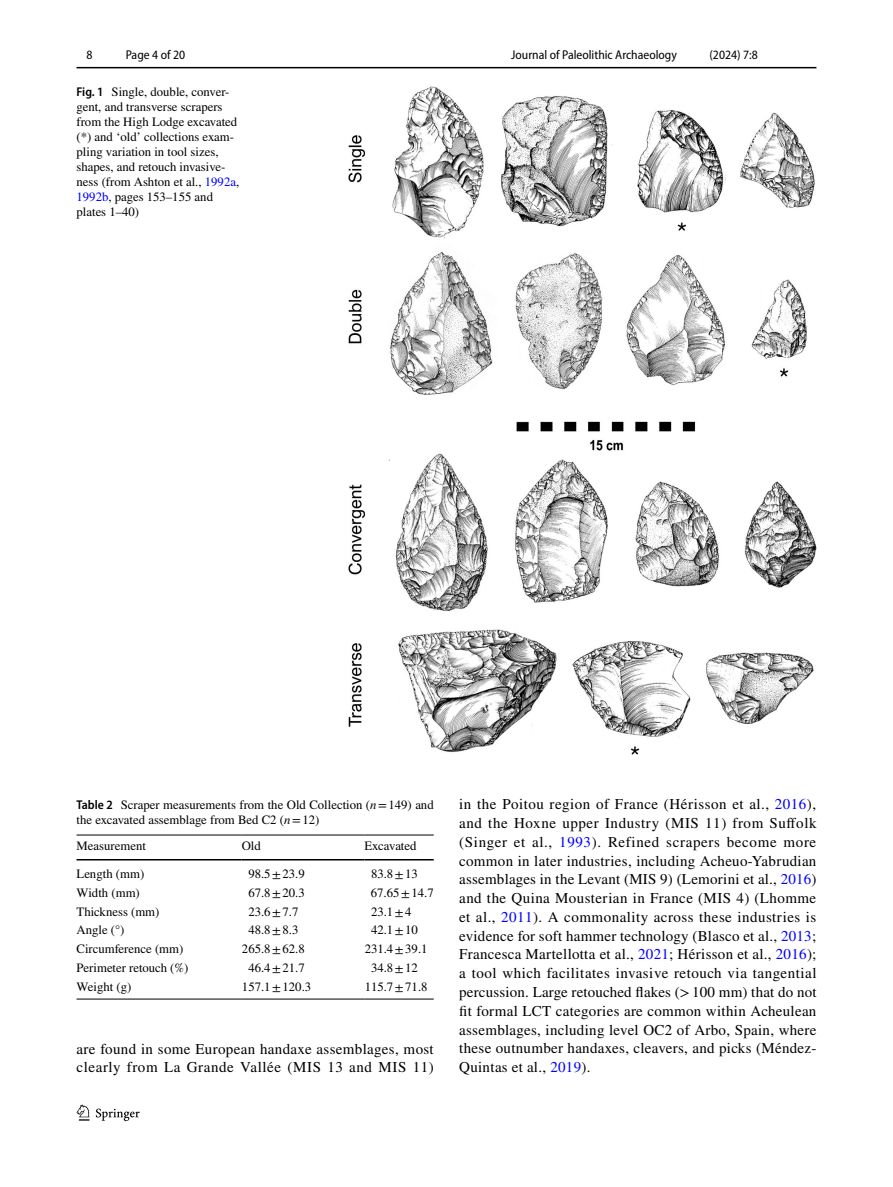
<style>
.page{position:relative;width:893px;height:1187px;background:#fff}
.page>*{position:absolute;margin:0;border:0;box-sizing:border-box;transform-origin:0 0}
.t1{font:15px/18.8px "STIX";letter-spacing:.025em;color:#000}
.t2{font:12.75px/15px "STIX";color:#000}
.t3{font:semi-condensed 12.75px "Myriad Pro";color:#000}
.s1{font-family:"Myriad Pro";font-weight:600;font-stretch:semi-condensed}
.s2{color:#00f}
.s3{font-style:italic}
</style>
<div class="page">
<hr style="left:77px;top:67px;width:739px;height:1px;background:#000">
<svg style="left:77px;top:1104px;width:12px;height:16px"></svg>
<svg style="left:96px;top:1108px;width:44px;height:12px"></svg>
<img style="left:349px;top:87px;width:467px;height:667px">
<hr style="left:77px;top:834px;width:165px;height:1px;background:#000">
<hr style="left:77px;top:858px;width:165px;height:2px;background:#000">
<hr style="left:242px;top:834px;width:122px;height:1px;background:#000">
<hr style="left:242px;top:858px;width:122px;height:2px;background:#000">
<hr style="left:364px;top:834px;width:70px;height:1px;background:#000">
<hr style="left:364px;top:858px;width:70px;height:2px;background:#000">
<hr style="left:77px;top:998px;width:165px;height:1px;background:#000">
<hr style="left:242px;top:998px;width:122px;height:1px;background:#000">
<hr style="left:364px;top:998px;width:70px;height:1px;background:#000">
<p class="t3" style="left:87px;top:48px;width:8px">8</p>
<p class="t3" style="left:126px;top:48px;width:61px">Page 4 of 20</p>
<p class="t3" style="left:511px;top:48px;width:167px">Journal of Paleolithic Archaeology</p>
<p class="t3" style="left:709px;top:48px;width:50px">(2024) 7:8</p>
<p class="t2" style="left:77px;top:85px;width:164px"><span class="s1">Fig. 1</span> Single, double, conver&shy;gent, and transverse scrapers from the High Lodge excavated (*) and ‘old’ collections exam&shy;pling variation in tool sizes, shapes, and retouch invasive&shy;ness (from Ashton et al., <span class="s2">1992a</span>,<br><span class="s2">1992b</span>, pages 153–155 and plates 1–40)</p>
<p class="t2" style="left:77px;top:798px;width:359px"><span class="s1">Table 2</span> Scraper measurements from the Old Collection (<span class="s3">n</span>=149) and the excavated assemblage from Bed C2 (<span class="s3">n</span>=12)</p>
<p class="t2" style="left:77px;top:839px;width:71px">Measurement</p>
<p class="t2" style="left:242px;top:839px;width:21px">Old</p>
<p class="t2" style="left:364px;top:839px;width:54px">Excavated</p>
<p class="t2" style="left:77px;top:867px;width:69px">Length (mm)</p>
<p class="t2" style="left:248px;top:867px;width:58px">98.5±23.9</p>
<p class="t2" style="left:371px;top:867px;width:48px">83.8±13</p>
<p class="t2" style="left:77px;top:885px;width:65px">Width (mm)</p>
<p class="t2" style="left:248px;top:885px;width:58px">67.8±20.3</p>
<p class="t2" style="left:371px;top:885px;width:64px">67.65±14.7</p>
<p class="t2" style="left:77px;top:904px;width:84px">Thickness (mm)</p>
<p class="t2" style="left:248px;top:904px;width:52px">23.6±7.7</p>
<p class="t2" style="left:371px;top:904px;width:42px">23.1±4</p>
<p class="t2" style="left:77px;top:923px;width:49px">Angle (°)</p>
<p class="t2" style="left:248px;top:923px;width:52px">48.8±8.3</p>
<p class="t2" style="left:371px;top:923px;width:48px">42.1±10</p>
<p class="t2" style="left:77px;top:942px;width:108px">Circumference (mm)</p>
<p class="t2" style="left:242px;top:942px;width:64px">265.8±62.8</p>
<p class="t2" style="left:365px;top:942px;width:64px">231.4±39.1</p>
<p class="t2" style="left:77px;top:960px;width:113px">Perimeter retouch (%)</p>
<p class="t2" style="left:248px;top:960px;width:58px">46.4±21.7</p>
<p class="t2" style="left:371px;top:960px;width:48px">34.8±12</p>
<p class="t2" style="left:77px;top:979px;width:56px">Weight (g)</p>
<p class="t2" style="left:242px;top:979px;width:71px">157.1±120.3</p>
<p class="t2" style="left:365px;top:979px;width:64px">115.7±71.8</p>
<p class="t1" style="left:77px;top:1040px;width:359px">are found in some European handaxe assemblages, most clearly from La Grande Vallée (MIS 13 and MIS 11)</p>
<p class="t1" style="left:459px;top:796px;width:359px;text-align:justify">in the Poitou region of France (Hérisson et al., <span class="s2">2016</span>), and the Hoxne upper Industry (MIS 11) from Suffolk (Singer et al., <span class="s2">1993</span>). Refined scrapers become more common in later industries, including Acheuo-Yabrudian assemblages in the Levant (MIS 9) (Lemorini et al., <span class="s2">2016</span>) and the Quina Mousterian in France (MIS 4) (Lhomme et al., <span class="s2">2011</span>). A commonality across these industries is evidence for soft hammer technology (Blasco et al., <span class="s2">2013</span>; Francesca Martellotta et al., <span class="s2">2021</span>; Hérisson et al., <span class="s2">2016</span>); a tool which facilitates invasive retouch via tangential percussion. Large retouched flakes (&gt;100 mm) that do not fit formal LCT categories are common within Acheulean assemblages, including level OC2 of Arbo, Spain, where these outnumber handaxes, cleavers, and picks (Méndez-Quintas et al., <span class="s2">2019</span>).</p>
</div>
